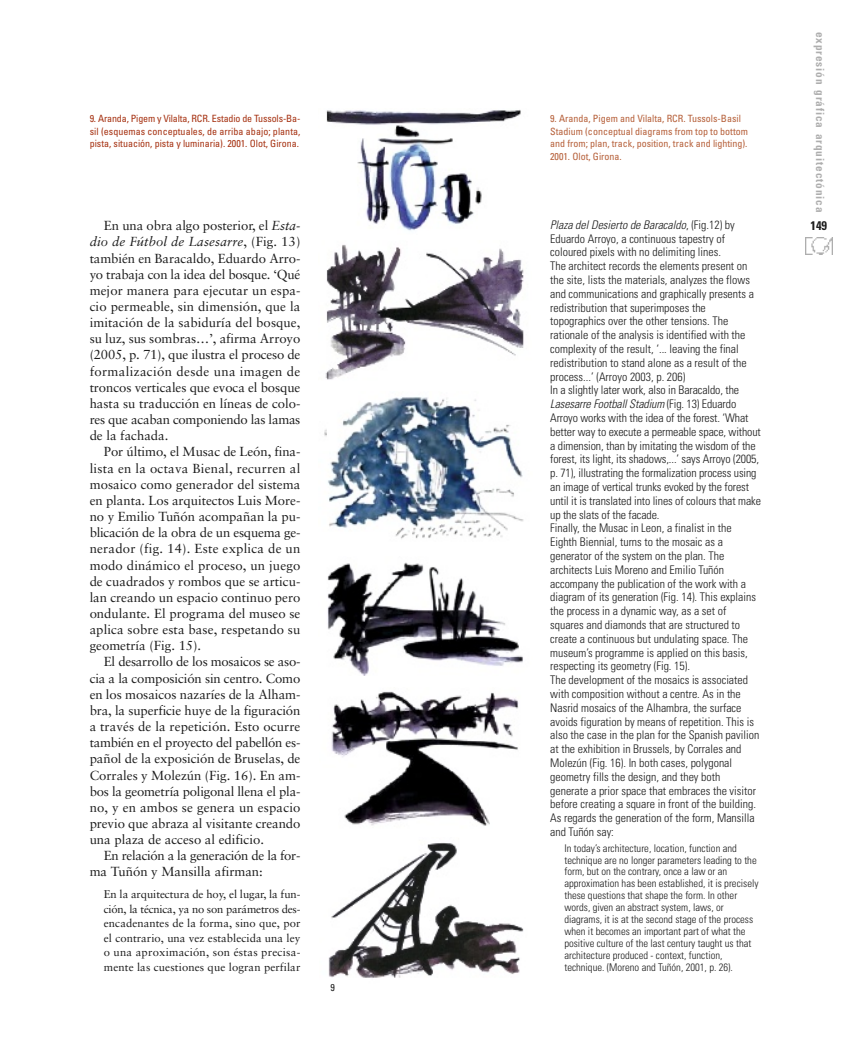
<style>
.page{position:relative;width:851px;height:1063px;background:#fff}
.page>*{position:absolute;margin:0;border:0;box-sizing:border-box;transform-origin:0 0}
.t1{font:13.12px "Sabon";letter-spacing:-.005em;color:#1c1c1c}
.t2{font:13.12px "Sabon";letter-spacing:.015em;color:#1c1c1c}
.t3{font:13.12px "Sabon";letter-spacing:.02em;color:#1c1c1c}
.t4{font:italic 13.12px "Sabon";letter-spacing:.01em;color:#1c1c1c}
.t5{font:13.12px "Sabon";letter-spacing:-.025em;color:#1c1c1c}
.t6{font:13.12px "Sabon";letter-spacing:.03em;color:#1c1c1c}
.t7{font:700 condensed 12.5px "Univers";color:#1c1c1c}
.t8{font:300 condensed 11.88px/13.8px "Univers";color:#1c1c1c}
.t9{font:11.25px/14.5px "Sabon";letter-spacing:.01em;color:#1c1c1c;text-align:justify}
.t10{font:700 condensed 11.25px "Univers";letter-spacing:.08em;color:#aeaeae}
.t11{font:300 condensed 10.62px/11.9px "Univers";color:#1c1c1c}
.t12{font:condensed 10px/12.5px "Univers";color:#b6603a}
.t13{font:condensed 10px/12.5px "Univers";color:#a63212;text-align:justify}
.t14{font:condensed 10px "Univers";color:#1c1c1c}
.s1{font-style:italic}
.s2{font-style:normal}
</style>
<div class="page">
<img style="left:805px;top:237px;width:27px;height:18px">
<img style="left:326px;top:110px;width:195px;height:121px">
<img style="left:325px;top:244px;width:199px;height:136px">
<img style="left:324px;top:397px;width:200px;height:142px">
<img style="left:327px;top:562px;width:196px;height:113px">
<img style="left:328px;top:843px;width:196px;height:135px">
<img style="left:331px;top:691px;width:188px;height:135px">
<p class="t13" style="left:90px;top:113px;width:212px">9. Aranda, Pigem y Vilalta, RCR. Estadio de Tussols-Ba&shy;sil (esquemas conceptuales, de arriba abajo; planta, pista, situación, pista y luminaria). 2001. Olot, Girona.</p>
<p class="t12" style="left:550px;top:113px;width:199px">9. Aranda, Pigem and Vilalta, RCR. Tussols-Basil Stadium (conceptual diagrams from top to bottom and from; plan, track, position, track and lighting).<br>2001. Olot, Girona.</p>
<p class="t10" style="left:824px;top:32px;width:182px;rotate:90deg">expresión gráfica arquitectónica</p>
<p class="t8" style="left:550px;top:219px;width:212px"><span class="s1">Plaza delDesierto de Baracaldo</span>, ( F i g . 1 2 ) b y Eduardo Arroyo, a continuous tapestry of coloured pixels with no delimiting lines.<br>The architect records the elements present on the site, lists the materials, analyzes the flows and communications and graphically presents a redistribution that superimposes the topographics over the other tensions. The rationale of the analysis is identified with the complexity of the result, ‘... leaving the final redistribution to stand alone as a result of the process...’ (Arroyo 2003, p. 206)<br>In a slightly later work, also in Baracaldo, the <span class="s1">Lasesarre FootballStadium</span> ( F i g . 1 3 ) E d u a r d o Arroyo works with the idea of the forest. ‘What better way to execute a permeable space, without a dimension, than by imitating the wisdom of the forest, its light, its shadows,...’ says Arroyo (2005, p. 71), illustrating the formalization process using an image of vertical trunks evoked by the forest until it is translated into lines of colours that make up the slats of the facade.<br>Finally, the Musac in Leon, a finalist in the Eighth Biennial, turns to the mosaic as a generator of the system on the plan. The architects Luis Moreno and Emilio Tuñón accompany the publication of the work with a diagram of its generation (Fig. 14). This explains the process in a dynamic way, as a set of squares and diamonds that are structured to create a continuous but undulating space. The museum’s programme is applied on this basis, respecting its geometry (Fig. 15).<br>The development of the mosaics is associated with composition without a centre. As in the Nasrid mosaics of the Alhambra, the surface avoids figuration by means of repetition. This is also the case in the plan for the Spanish pavilion at the exhibition in Brussels, by Corrales and Molezún (Fig. 16). In both cases, polygonal geometry fills the design, and they both generate a prior space that embraces the visitor before creating a square in front of the building.<br>As regards the generation of the form, Mansilla and Tuñón say:</p>
<p class="t11" style="left:564px;top:843px;width:196px">In today’s architecture, location, function and technique are no longer parameters leading to the form, but on the contrary, once a law or an approximation has been established, it is precisely these questions that shape the form. In other words, given an abstract system, laws, or diagrams, it is at the second stage of the process when it becomes an important part of what the positive culture of the last century taught us that architecture produced - context, function, technique. (Moreno and Tuñón, 2001, p. 26).</p>
<p class="t1" style="left:104px;top:220px;width:198px">En una obra algo posterior, el <span class="s1">Esta-</span></p>
<p class="t7" style="left:810px;top:220px;width:18px">149</p>
<p class="t4" style="left:90px;top:236px;width:212px">dio de Fútbol de Lasesarre<span class="s2">, (Fig. 13)</span></p>
<p class="t1" style="left:90px;top:253px;width:212px">también en Baracaldo, Eduardo Arro-</p>
<p class="t1" style="left:90px;top:269px;width:212px">yo trabaja con la idea del bosque. ‘Qué</p>
<p class="t1" style="left:90px;top:285px;width:212px">mejor manera para ejecutar un espa-</p>
<p class="t1" style="left:90px;top:301px;width:212px">cio permeable, sin dimensión, que la</p>
<p class="t1" style="left:90px;top:317px;width:212px">imitación de la sabiduría del bosque,</p>
<p class="t1" style="left:90px;top:334px;width:212px">su luz, sus sombras…’, afirma Arroyo</p>
<p class="t1" style="left:90px;top:350px;width:212px">(2005, p. 71), que ilustra el proceso de</p>
<p class="t6" style="left:90px;top:366px;width:212px">formalización desde una imagen de</p>
<p class="t1" style="left:90px;top:382px;width:212px">troncos verticales que evoca el bosque</p>
<p class="t1" style="left:90px;top:398px;width:212px">hasta su traducción en líneas de colo-</p>
<p class="t1" style="left:90px;top:414px;width:212px">res que acaban componiendo las lamas</p>
<p class="t1" style="left:90px;top:430px;width:80px">de la fachada.</p>
<p class="t1" style="left:104px;top:447px;width:198px">Por último, el Musac de León, fina-</p>
<p class="t3" style="left:90px;top:463px;width:212px">lista en la octava Bienal, recurren al</p>
<p class="t1" style="left:90px;top:479px;width:212px">mosaico como generador del sistema</p>
<p class="t1" style="left:90px;top:495px;width:212px">en planta. Los arquitectos Luis More-</p>
<p class="t1" style="left:90px;top:511px;width:212px">no y Emilio Tuñón acompañan la pu-</p>
<p class="t1" style="left:90px;top:527px;width:212px">blicación de la obra de un esquema ge-</p>
<p class="t2" style="left:90px;top:544px;width:212px">nerador (fig. 14). Este explica de un</p>
<p class="t1" style="left:90px;top:560px;width:212px">modo dinámico el proceso, un juego</p>
<p class="t1" style="left:90px;top:576px;width:212px">de cuadrados y rombos que se articu-</p>
<p class="t1" style="left:90px;top:592px;width:212px">lan creando un espacio continuo pero</p>
<p class="t1" style="left:90px;top:608px;width:212px">ondulante. El programa del museo se</p>
<p class="t1" style="left:90px;top:624px;width:212px">aplica sobre esta base, respetando su</p>
<p class="t1" style="left:90px;top:640px;width:113px">geometría (Fig. 15).</p>
<p class="t1" style="left:104px;top:657px;width:198px">El desarrollo de los mosaicos se aso-</p>
<p class="t1" style="left:90px;top:673px;width:212px">cia a la composición sin centro. Como</p>
<p class="t1" style="left:90px;top:689px;width:212px">en los mosaicos nazaríes de la Alham-</p>
<p class="t1" style="left:90px;top:705px;width:212px">bra, la superficie huye de la figuración</p>
<p class="t1" style="left:90px;top:721px;width:212px">a través de la repetición. Esto ocurre</p>
<p class="t1" style="left:90px;top:737px;width:212px">también en el proyecto del pabellón es-</p>
<p class="t1" style="left:90px;top:754px;width:212px">pañol de la exposición de Bruselas, de</p>
<p class="t1" style="left:90px;top:770px;width:212px">Corrales y Molezún (Fig. 16). En am-</p>
<p class="t1" style="left:90px;top:786px;width:212px">bos la geometría poligonal llena el pla-</p>
<p class="t2" style="left:90px;top:802px;width:212px">no, y en ambos se genera un espacio</p>
<p class="t1" style="left:90px;top:818px;width:212px">previo que abraza al visitante creando</p>
<p class="t1" style="left:90px;top:834px;width:176px">una plaza de acceso al edificio.</p>
<p class="t5" style="left:104px;top:850px;width:198px">En relación a la generación de la for-</p>
<p class="t1" style="left:90px;top:867px;width:175px">ma Tuñón y Mansilla afirman:</p>
<p class="t9" style="left:104px;top:888px;width:198px">En la arquitectura de hoy, el lugar, la fun&shy;ción, la técnica, ya no son parámetros des&shy;encadenantes de la forma, sino que, por el contrario, una vez establecida una ley o una aproximación, son éstas precisa&shy;mente las cuestiones que logran perfilar</p>
<p class="t14" style="left:330px;top:983px;width:6px">9</p>
</div>
